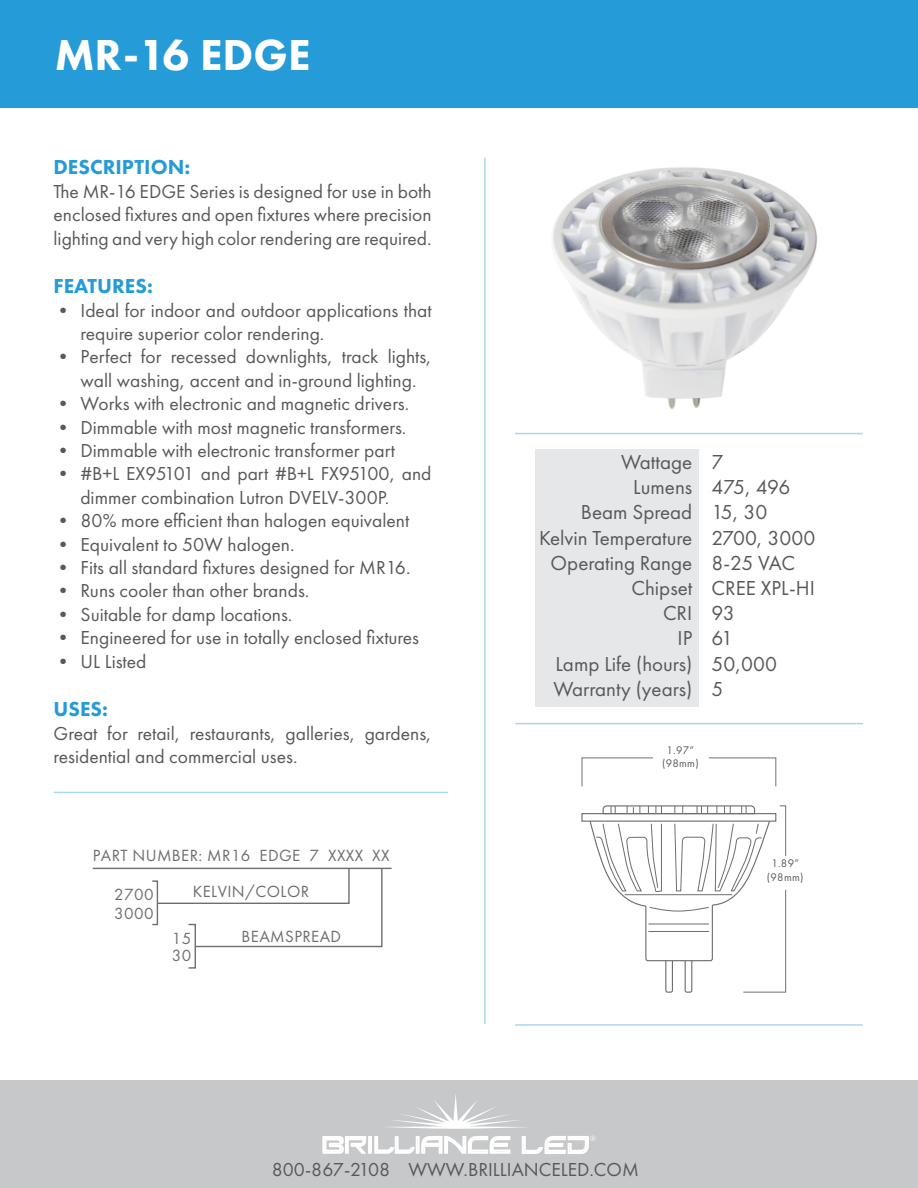
<style>
.page{position:relative;width:918px;height:1188px;background:#fff}
.page>*{position:absolute;margin:0;border:0;box-sizing:border-box;transform-origin:0 0}
.t1{font:800 45px "Futura PT";color:#fff}
.t2{font:21px "Futura PT";color:#57585a}
.t3{font:800 21px "Futura PT";color:#259bd7}
.t4{font:19.5px/23.4px "Futura PT";color:#57585a}
.t5{font:16.8px/18.6px "Futura PT";letter-spacing:.025em;color:#6d6e71}
.t6{font:11.4px/13.6px "Futura PT";letter-spacing:.025em;color:#58595b;text-align:center}
</style>
<div class="page">
<div style="left:0;top:0;width:918px;height:108px;background:#259bd7"></div>
<div style="left:0;top:1080px;width:918px;height:108px;background:#c7c8ca"></div>
<img style="left:524px;top:167px;width:324px;height:268px">
<hr style="left:93px;top:868px;width:299px;height:1px;background:#6d6e71">
<svg style="left:157px;top:867px;width:226px;height:81px"></svg>
<div style="left:188px;top:924px;width:8px;height:45px;border:1px solid #6d6e71"></div>
<svg style="left:581px;top:757px;width:72px;height:30px"></svg>
<svg style="left:709px;top:757px;width:68px;height:30px"></svg>
<div style="left:581px;top:813px;width:195px;height:9px;border:1px solid #6d6e70"></div>
<svg style="left:589px;top:805px;width:198px;height:188px"></svg>
<hr style="left:484px;top:158px;width:2px;height:866px;background:#259bd7">
<hr style="left:515px;top:433px;width:348px;height:1px;background:#259bd7">
<hr style="left:515px;top:723px;width:348px;height:1px;background:#259bd7">
<div style="left:535px;top:449px;width:164px;height:257px;background:#e6e7e9"></div>
<svg style="left:322px;top:1136px;width:189px;height:18px"></svg>
<svg style="left:522px;top:1136px;width:74px;height:18px"></svg>
<svg style="left:388px;top:1095px;width:137px;height:34px"></svg>
<hr style="left:515px;top:1024px;width:348px;height:2px;background:#259bd7">
<hr style="left:54px;top:792px;width:394px;height:1px;background:#259bd7">
<p class="t1" style="left:55px;top:27px;width:257px">MR-16 EDGE</p>
<p class="t3" style="left:54px;top:154px;width:138px">DESCRIPTION:</p>
<p class="t4" style="left:54px;top:180px;width:380px;text-align:justify">The MR-16 EDGE Series is designed for use in both enclosed fixtures and open fixtures where precision lighting and very high color rendering are required.</p>
<p class="t3" style="left:54px;top:273px;width:101px">FEATURES:</p>
<p class="t4" style="left:81px;top:298px;width:353px;text-indent:-27px">• Ideal for indoor and outdoor applications that require superior color rendering.</p>
<p class="t4" style="left:81px;top:345px;width:353px;text-indent:-27px">• Perfect for recessed downlights, track lights, wall washing, accent and in-ground lighting.</p>
<p class="t4" style="left:54px;top:392px;width:357px">• Works with electronic and magnetic drivers.</p>
<p class="t4" style="left:54px;top:415px;width:354px">• Dimmable with most magnetic transformers.</p>
<p class="t4" style="left:54px;top:439px;width:343px">• Dimmable with electronic transformer part</p>
<p class="t4" style="left:81px;top:462px;width:352px;text-indent:-27px">• #B+L EX95101 and part #B+L FX95100, and dimmer combination Lutron DVELV-300P.</p>
<p class="t4" style="left:54px;top:509px;width:357px">• 80% more efficient than halogen equivalent</p>
<p class="t4" style="left:54px;top:532px;width:242px">• Equivalent to 50W halogen.</p>
<p class="t4" style="left:54px;top:556px;width:358px">• Fits all standard fixtures designed for MR16.</p>
<p class="t4" style="left:54px;top:579px;width:257px">• Runs cooler than other brands.</p>
<p class="t4" style="left:54px;top:603px;width:240px">• Suitable for damp locations.</p>
<p class="t4" style="left:54px;top:626px;width:367px">• Engineered for use in totally enclosed fixtures</p>
<p class="t4" style="left:54px;top:649px;width:94px">• UL Listed</p>
<p class="t3" style="left:54px;top:696px;width:56px">USES:</p>
<p class="t4" style="left:54px;top:721px;width:379px">Great for retail, restaurants, galleries, gardens, residential and commercial uses.</p>
<p class="t5" style="left:93px;top:846px;width:298px">PART NUMBER: MR16 EDGE 7 XXXX XX</p>
<p class="t5" style="left:114px;top:885px;width:41px">2700<br>3000</p>
<p class="t5" style="left:193px;top:882px;width:118px">KELVIN/COLOR</p>
<p class="t5" style="left:172px;top:930px;width:21px;line-height:16.8px">15<br>30</p>
<p class="t5" style="left:242px;top:927px;width:101px">BEAMSPREAD</p>
<p class="t2" style="left:621px;top:449px;width:73px">Wattage</p>
<p class="t2" style="left:633px;top:475px;width:61px">Lumens</p>
<p class="t2" style="left:581px;top:500px;width:113px">Beam Spread</p>
<p class="t2" style="left:539px;top:525px;width:155px">Kelvin Temperature</p>
<p class="t2" style="left:551px;top:550px;width:143px">Operating Range</p>
<p class="t2" style="left:632px;top:575px;width:62px">Chipset</p>
<p class="t2" style="left:663px;top:601px;width:31px">CRI</p>
<p class="t2" style="left:678px;top:626px;width:16px">IP</p>
<p class="t2" style="left:555px;top:651px;width:138px">Lamp Life (hours)</p>
<p class="t2" style="left:554px;top:676px;width:140px">Warranty (years)</p>
<p class="t2" style="left:712px;top:449px;width:13px">7</p>
<p class="t2" style="left:712px;top:475px;width:80px">475, 496</p>
<p class="t2" style="left:712px;top:500px;width:57px">15, 30</p>
<p class="t2" style="left:712px;top:525px;width:105px">2700, 3000</p>
<p class="t2" style="left:712px;top:550px;width:85px">8-25 VAC</p>
<p class="t2" style="left:712px;top:575px;width:105px">CREE XPL-HI</p>
<p class="t2" style="left:712px;top:601px;width:25px">93</p>
<p class="t2" style="left:712px;top:626px;width:23px">61</p>
<p class="t2" style="left:712px;top:651px;width:67px">50,000</p>
<p class="t2" style="left:712px;top:676px;width:13px">5</p>
<p class="t6" style="left:662px;top:743px;width:38px">1.97” (98mm)</p>
<p class="t6" style="left:767px;top:857px;width:38px">1.89” (98mm)</p>
<p class="t4" style="left:272px;top:1158px;width:369px">800-867-2108 WWW.BRILLIANCELED.COM</p>
</div>
